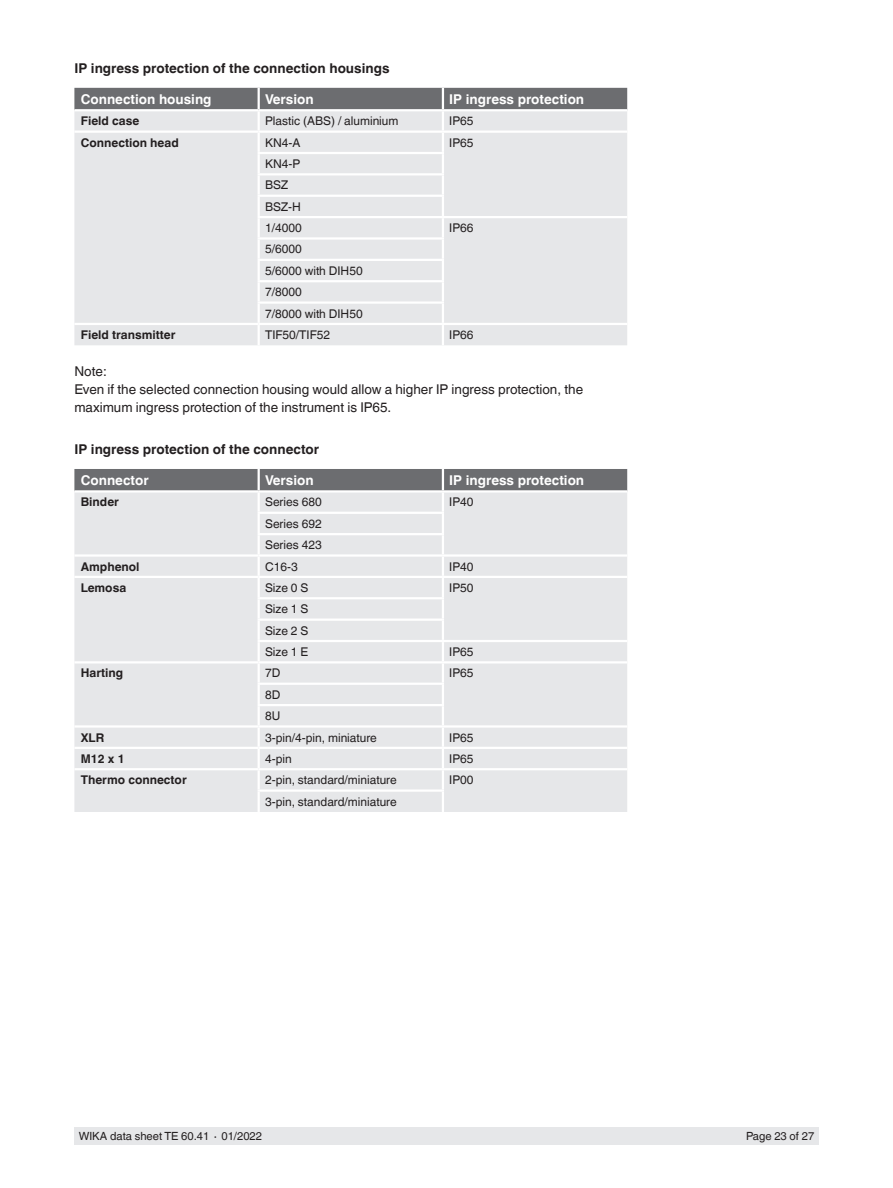
<style>
.page{position:relative;width:893px;height:1188px;background:#fff}
.page>*{position:absolute;margin:0;border:0;box-sizing:border-box;transform-origin:0 0}
.t1{font:13.5px/18px "Helvetica World";color:#231f20}
.t2{font:700 13.5px "Helvetica World";color:#fff}
.t3{font:700 13.5px "Helvetica World";color:#231f20}
.t4{font:12px/21.3px "Helvetica World";color:#231f20}
.t5{font:700 12px "Helvetica World";color:#231f20}
.t6{font:11.25px "Helvetica World";color:#231f20}
</style>
<div class="page">
<div style="left:74px;top:1128px;width:745px;height:17px;background:#e6e7e9"></div>
<div style="left:74px;top:88px;width:553px;height:21px;background:#6c6d70"></div>
<div style="left:74px;top:111px;width:553px;height:234px;background:#e6e7e9"></div>
<hr style="left:258px;top:88px;width:2px;height:21px;background:#fff">
<hr style="left:74px;top:131px;width:185px;height:2px;background:#fff">
<svg style="left:258px;top:133px;width:2px;height:190px"></svg>
<hr style="left:74px;top:323px;width:185px;height:2px;background:#fff">
<hr style="left:442px;top:111px;width:2px;height:20px;background:#fff">
<hr style="left:442px;top:88px;width:2px;height:21px;background:#fff">
<hr style="left:442px;top:325px;width:2px;height:20px;background:#fff">
<hr style="left:443px;top:131px;width:184px;height:2px;background:#fff">
<hr style="left:443px;top:216px;width:184px;height:2px;background:#fff">
<svg style="left:442px;top:133px;width:2px;height:190px"></svg>
<hr style="left:443px;top:323px;width:184px;height:2px;background:#fff">
<hr style="left:258px;top:111px;width:2px;height:20px;background:#fff">
<hr style="left:259px;top:131px;width:184px;height:2px;background:#fff">
<hr style="left:258px;top:152px;width:186px;height:2px;background:#fff">
<hr style="left:258px;top:173px;width:186px;height:2px;background:#fff">
<hr style="left:258px;top:195px;width:186px;height:2px;background:#fff">
<hr style="left:258px;top:216px;width:185px;height:2px;background:#fff">
<hr style="left:258px;top:237px;width:186px;height:3px;background:#fff">
<hr style="left:258px;top:259px;width:186px;height:2px;background:#fff">
<hr style="left:258px;top:280px;width:186px;height:2px;background:#fff">
<hr style="left:258px;top:301px;width:186px;height:3px;background:#fff">
<hr style="left:259px;top:323px;width:184px;height:2px;background:#fff">
<hr style="left:258px;top:325px;width:2px;height:20px;background:#fff">
<div style="left:74px;top:597px;width:553px;height:215px;background:#e6e7e9"></div>
<hr style="left:74px;top:725px;width:185px;height:3px;background:#fff">
<hr style="left:443px;top:725px;width:184px;height:3px;background:#fff">
<hr style="left:74px;top:768px;width:185px;height:2px;background:#fff">
<hr style="left:258px;top:792px;width:2px;height:20px;background:#fff">
<hr style="left:74px;top:747px;width:185px;height:2px;background:#fff">
<hr style="left:258px;top:599px;width:2px;height:20px;background:#fff">
<hr style="left:74px;top:661px;width:185px;height:3px;background:#fff">
<hr style="left:442px;top:599px;width:2px;height:20px;background:#fff">
<hr style="left:443px;top:640px;width:184px;height:2px;background:#fff">
<hr style="left:443px;top:661px;width:184px;height:3px;background:#fff">
<hr style="left:443px;top:747px;width:184px;height:2px;background:#fff">
<hr style="left:443px;top:768px;width:184px;height:2px;background:#fff">
<hr style="left:442px;top:792px;width:2px;height:20px;background:#fff">
<svg style="left:74px;top:469px;width:553px;height:128px;background:#d3d4d6"></svg>
<hr style="left:259px;top:576px;width:184px;height:2px;background:#fff">
<hr style="left:258px;top:597px;width:186px;height:2px;background:#fff">
<hr style="left:258px;top:619px;width:186px;height:2px;background:#fff">
<hr style="left:258px;top:640px;width:185px;height:2px;background:#fff">
<hr style="left:259px;top:661px;width:184px;height:3px;background:#fff">
<hr style="left:258px;top:683px;width:186px;height:2px;background:#fff">
<hr style="left:258px;top:704px;width:186px;height:2px;background:#fff">
<hr style="left:259px;top:725px;width:184px;height:3px;background:#fff">
<hr style="left:259px;top:747px;width:184px;height:2px;background:#fff">
<svg style="left:258px;top:621px;width:2px;height:168px"></svg>
<svg style="left:442px;top:621px;width:2px;height:168px"></svg>
<hr style="left:259px;top:768px;width:184px;height:2px;background:#fff">
<hr style="left:258px;top:789px;width:186px;height:3px;background:#fff">
<p class="t3" style="left:74px;top:61px;width:317px">IP ingress protection of the connection housings</p>
<p class="t2" style="left:81px;top:91px;width:132px">Connection housing</p>
<p class="t2" style="left:265px;top:91px;width:50px">Version</p>
<p class="t2" style="left:449px;top:91px;width:136px">IP ingress protection</p>
<p class="t5" style="left:81px;top:114px;width:60px">Field case</p>
<p class="t4" style="left:265px;top:110px;width:135px">Plastic (ABS) / aluminium</p>
<p class="t4" style="left:449px;top:110px;width:26px">IP65</p>
<p class="t5" style="left:81px;top:135px;width:100px">Connection head</p>
<p class="t4" style="left:265px;top:132px;width:37px">KN4-A</p>
<p class="t4" style="left:449px;top:132px;width:26px">IP65</p>
<p class="t4" style="left:265px;top:153px;width:38px">KN4-P<br>BSZ<br>BSZ-H<br>1/4000</p>
<p class="t4" style="left:449px;top:217px;width:26px">IP66</p>
<p class="t4" style="left:265px;top:239px;width:99px">5/6000<br>5/6000 with DIH50<br>7/8000<br>7/8000 with DIH50</p>
<p class="t5" style="left:81px;top:328px;width:96px">Field transmitter</p>
<p class="t4" style="left:265px;top:324px;width:67px">TIF50/TIF52</p>
<p class="t4" style="left:449px;top:324px;width:26px">IP66</p>
<p class="t1" style="left:74px;top:362px;width:510px">Note:<br>Even if the selected connection housing would allow a higher IP ingress protection, the maximum ingress protection of the instrument is IP65.</p>
<p class="t3" style="left:74px;top:442px;width:246px">IP ingress protection of the connector</p>
<p class="t2" style="left:81px;top:472px;width:69px">Connector</p>
<p class="t2" style="left:265px;top:472px;width:50px">Version</p>
<p class="t2" style="left:449px;top:472px;width:136px">IP ingress protection</p>
<p class="t5" style="left:81px;top:495px;width:40px">Binder</p>
<p class="t4" style="left:265px;top:492px;width:58px">Series 680</p>
<p class="t4" style="left:449px;top:492px;width:26px">IP40</p>
<p class="t4" style="left:265px;top:513px;width:58px">Series 692<br>Series 423</p>
<p class="t5" style="left:81px;top:559px;width:60px">Amphenol</p>
<p class="t4" style="left:265px;top:556px;width:34px">C16-3</p>
<p class="t4" style="left:449px;top:556px;width:26px">IP40</p>
<p class="t5" style="left:81px;top:581px;width:47px">Lemosa</p>
<p class="t4" style="left:265px;top:577px;width:45px">Size 0 S</p>
<p class="t4" style="left:449px;top:577px;width:26px">IP50</p>
<p class="t4" style="left:265px;top:598px;width:45px;text-align:justify">Size 1 S Size 2 S Size 1 E</p>
<p class="t4" style="left:449px;top:641px;width:26px">IP65</p>
<p class="t5" style="left:81px;top:666px;width:44px">Harting</p>
<p class="t4" style="left:265px;top:663px;width:17px">7D</p>
<p class="t4" style="left:449px;top:663px;width:26px">IP65</p>
<p class="t4" style="left:265px;top:684px;width:17px">8D<br>8U</p>
<p class="t5" style="left:81px;top:730px;width:25px">XLR</p>
<p class="t4" style="left:265px;top:727px;width:113px">3-pin/4-pin, miniature</p>
<p class="t4" style="left:449px;top:727px;width:26px">IP65</p>
<p class="t5" style="left:81px;top:752px;width:45px">M12 x 1</p>
<p class="t4" style="left:265px;top:748px;width:28px">4-pin</p>
<p class="t4" style="left:449px;top:748px;width:26px">IP65</p>
<p class="t5" style="left:81px;top:773px;width:108px">Thermo connector</p>
<p class="t4" style="left:265px;top:769px;width:133px">2-pin, standard/miniature</p>
<p class="t4" style="left:449px;top:769px;width:26px">IP00</p>
<p class="t4" style="left:265px;top:791px;width:133px">3-pin, standard/miniature</p>
<p class="t6" style="left:79px;top:1130px;width:185px">WIKA data sheet TE 60.41 ∙ 01/2022</p>
<p class="t6" style="left:746px;top:1130px;width:70px">Page 23 of 27</p>
</div>
